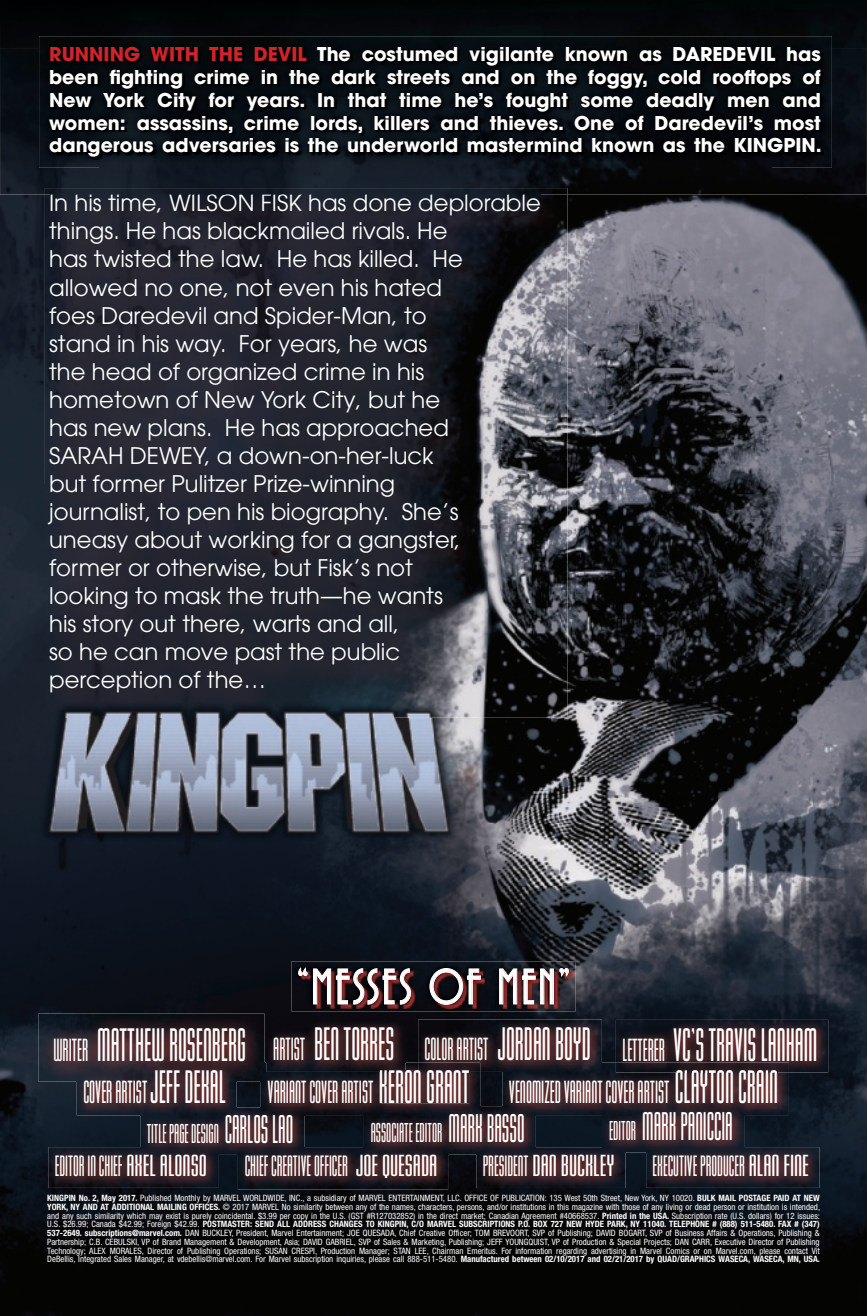
<style>
.page{position:relative;width:867px;height:1316px;background:#fff}
.page>*{position:absolute;margin:0;border:0;box-sizing:border-box;transform-origin:0 0}
.t1{font:52.5px "Avenida Std";letter-spacing:.05em;color:#fff;scale:.91 1}
.t2{font:49px "Mekanik Std";color:#fff;scale:.73 1}
.t3{font:41.82px "Mekanik Std";color:#fff;scale:.73 1}
.t4{font:33.43px/42.9px "Mekanik Std";color:#fff;scale:.73 1}
.t5{font:31.85px "Mekanik Std";color:#fff}
.t6{font:30.62px "Mekanik Std";color:#fff;scale:.76 1}
.t7{font:28.53px "Mekanik Std";color:#fff;scale:.73 1}
.t8{font:22.75px/28px "ITC Avant Garde Std";color:#fff}
.t9{font:700 18.9px/22.8px "ITC Avant Garde Std";color:#fff;text-align:justify}
.t10{font:condensed 8.75px/8.8px "Helvetica Neue LT Pro";color:#fff;text-align:justify}
.s1{color:#d1232a}
.s2{font-size:49px}
.s3{font-size:41.82px}
.s4{font-size:31.85px}
.s5{font-size:30.62px}
.s6{font-size:33.43px}
.s7{font-size:28.53px}
.s8{font-weight:700}
</style>
<div class="page">
<img style="left:0;top:194px;width:866px;height:1121px">
<img style="left:44px;top:194px;width:523px;height:523px">
<img style="left:51px;top:194px;width:489px;height:22px">
<div style="left:0;top:0;width:866px;height:48px;background:#040608"></div>
<img style="left:0;top:48px;width:61px;height:146px">
<img style="left:805px;top:48px;width:61px;height:146px">
<img style="left:61px;top:168px;width:744px;height:26px">
<img style="left:39px;top:36px;width:792px;height:44px">
<img style="left:39px;top:80px;width:61px;height:88px">
<img style="left:771px;top:80px;width:60px;height:88px">
<img style="left:100px;top:159px;width:671px;height:9px">
<img style="left:51px;top:49px;width:771px;height:110px">
<img style="left:38px;top:1013px;width:226px;height:68px">
<img style="left:418px;top:1019px;width:183px;height:52px">
<img style="left:77px;top:1062px;width:159px;height:53px">
<img style="left:261px;top:1062px;width:219px;height:52px">
<img style="left:261px;top:1062px;width:3px;height:19px">
<img style="left:418px;top:1062px;width:62px;height:9px">
<img style="left:380px;top:1069px;width:89px;height:33px">
<img style="left:418px;top:1069px;width:51px;height:2px">
<img style="left:502px;top:1062px;width:286px;height:52px">
<img style="left:502px;top:1062px;width:99px;height:9px">
<img style="left:675px;top:1072px;width:101px;height:30px">
<img style="left:141px;top:1107px;width:163px;height:47px">
<img style="left:141px;top:1107px;width:95px;height:8px">
<img style="left:261px;top:1107px;width:43px;height:7px">
<img style="left:364px;top:1106px;width:171px;height:47px">
<img style="left:364px;top:1106px;width:116px;height:8px">
<img style="left:502px;top:1106px;width:33px;height:8px">
<img style="left:48px;top:1146px;width:170px;height:41px">
<img style="left:141px;top:1146px;width:77px;height:8px">
<img style="left:476px;top:1146px;width:149px;height:41px">
<img style="left:476px;top:1146px;width:59px;height:7px">
<img style="left:267px;top:1019px;width:138px;height:52px">
<img style="left:380px;top:1069px;width:25px;height:2px">
<img style="left:601px;top:1104px;width:142px;height:48px">
<img style="left:601px;top:1146px;width:24px;height:6px">
<img style="left:615px;top:1019px;width:212px;height:53px">
<img style="left:615px;top:1062px;width:173px;height:10px">
<img style="left:675px;top:1069px;width:101px;height:3px">
<img style="left:238px;top:1146px;width:210px;height:43px">
<img style="left:238px;top:1146px;width:66px;height:8px">
<img style="left:364px;top:1146px;width:84px;height:7px">
<img style="left:646px;top:1146px;width:173px;height:41px">
<img style="left:646px;top:1146px;width:97px;height:6px">
<img style="left:291px;top:961px;width:284px;height:50px">
<img style="left:301px;top:970px;width:271px;height:37px">
<svg style="left:297px;top:967px;width:114px;height:37px"></svg>
<svg style="left:429px;top:967px;width:52px;height:38px"></svg>
<svg style="left:498px;top:967px;width:71px;height:37px"></svg>
<p class="t9" style="left:49px;top:43px;width:774px"><span class="s1">RUNNING WITH THE DEVIL</span> The costumed vigilante known as DAREDEVIL has been fighting crime in the dark streets and on the foggy, cold rooftops of New York City for years. In that time he’s fought some deadly men and women: assassins, crime lords, killers and thieves. One of Daredevil’s most dangerous adversaries is the underworld mastermind known as the KINGPIN.</p>
<p class="t8" style="left:49px;top:189px;width:493px">In his time, WILSON FISK has done deplorable things. He has blackmailed rivals. He<br>has twisted the law. He has killed. He allowed no one, not even his hated<br>foes Daredevil and Spider-Man, to<br>stand in his way. For years, he was<br>the head of organized crime in his hometown of New York City, but he<br>has new plans. He has approached<br>SARAH DEWEY, a down-on-her-luck<br>but former Pulitzer Prize-winning<br>journalist, to pen his biography. She’s uneasy about working for a gangster,<br>former or otherwise, but Fisk’s not<br>looking to mask the truth—he wants<br>his story out there, warts and all,<br>so he can move past the public<br>perception of the…</p>
<h1 class="t1" style="left:297px;top:959px;width:302px">“MESSES OF MEN”</h1>
<h3 class="t4" style="left:83px;top:1028px;width:952px;text-indent:341px">COLOR ARTIST <span class="s2">JORDAN BOYD<br></span>COVER ARTIST <span class="s2">JEFF DEKAL</span> VARIANT COVER ARTIST <span class="s2">KERON GRANT</span> VENOMIZED VARIANT COVER ARTIST <span class="s2">CLAYTON CRAIN</span></h3>
<h3 class="t7" style="left:147px;top:1119px;width:202px">TITLE PAGE DESIGN <span class="s3">CARLOS LAO</span></h3>
<h3 class="t7" style="left:370px;top:1118px;width:212px">ASSOCIATE EDITOR <span class="s3">MARK BASSO</span></h3>
<h3 class="t6" style="left:55px;top:1150px;width:202px">EDITOR IN CHIEF <span class="s4">AXEL ALONSO</span></h3>
<h3 class="t5" style="left:482px;top:1149px;width:133px"><span class="s5">PRESIDENT</span> DAN BUCKLEY</h3>
<h2 class="t2" style="left:273px;top:1020px;width:167px"><span class="s6">ARTIST</span> BEN TORRES</h2>
<h2 class="t2" style="left:622px;top:1020px;width:268px"><span class="s6">LETTERER</span> VC’S TRAVIS LANHAM</h2>
<h2 class="t2" style="left:53px;top:1021px;width:265px"><span class="s6">WRITER</span> MATTHEW ROSENBERG</h2>
<h3 class="t3" style="left:609px;top:1105px;width:171px"><span class="s7">EDITOR</span> MARK PANICCIA</h3>
<h3 class="t6" style="left:245px;top:1150px;width:255px">CHIEF CREATIVE OFFICER <span class="s4">JOE QUESADA</span></h3>
<h3 class="t6" style="left:652px;top:1150px;width:207px">EXECUTIVE PRODUCER <span class="s4">ALAN FINE</span></h3>
<p class="t10" style="left:47px;top:1193px;width:774px"><span class="s8">KINGPIN No. 2, May 2017.</span> Published Monthly by MARVEL WORLDWIDE, INC., a subsidiary of MARVEL ENTERTAINMENT, LLC. OFFICE OF PUBLICATION: 135 West 50th Street, New York, NY 10020. <span class="s8">BULK MAIL POSTAGE PAID AT NEW YORK, NY AND AT ADDITIONAL MAILING OFFICES.</span> © 2017 MARVEL No similarity between any of the names, characters, persons, and/or institutions in this magazine with those of any living or dead person or institution is intended, and any such similarity which may exist is purely coincidental. $3.99 per copy in the U.S. (GST #R127032852) in the direct market; Canadian Agreement #40668537. <span class="s8">Printed in the USA.</span> Subscription rate (U.S. dollars) for 12 issues:<br>U.S. $26.99; Canada $42.99; Foreign $42.99. <span class="s8">POSTMASTER: SEND ALL ADDRESS CHANGES TO KINGPIN, C/O MARVEL SUBSCRIPTIONS P.O. BOX 727 NEW HYDE PARK, NY 11040. TELEPHONE # (888) 511-5480. FAX # (347)<br>537-2649. subscriptions@marvel.com.</span> DAN BUCKLEY, President, Marvel Entertainment; JOE QUESADA, Chief Creative Officer; TOM BREVOORT, SVP of Publishing; DAVID BOGART, SVP of Business Affairs &amp; Operations, Publishing &amp; Partnership; C.B. CEBULSKI, VP of Brand Management &amp; Development, Asia; DAVID GABRIEL, SVP of Sales &amp; Marketing, Publishing; JEFF YOUNGQUIST, VP of Production &amp; Special Projects; DAN CARR, Executive Director of Publishing Technology; ALEX MORALES, Director of Publishing Operations; SUSAN CRESPI, Production Manager; STAN LEE, Chairman Emeritus. For information regarding advertising in Marvel Comics or on Marvel.com, please contact Vit DeBellis, Integrated Sales Manager, at vdebellis@marvel.com. For Marvel subscription inquiries, please call 888-511-5480. <span class="s8">Manufactured between 02/10/2017 and 02/21/2017 by QUAD/GRAPHICS WASECA, WASECA, MN, USA.</span></p>
</div>
